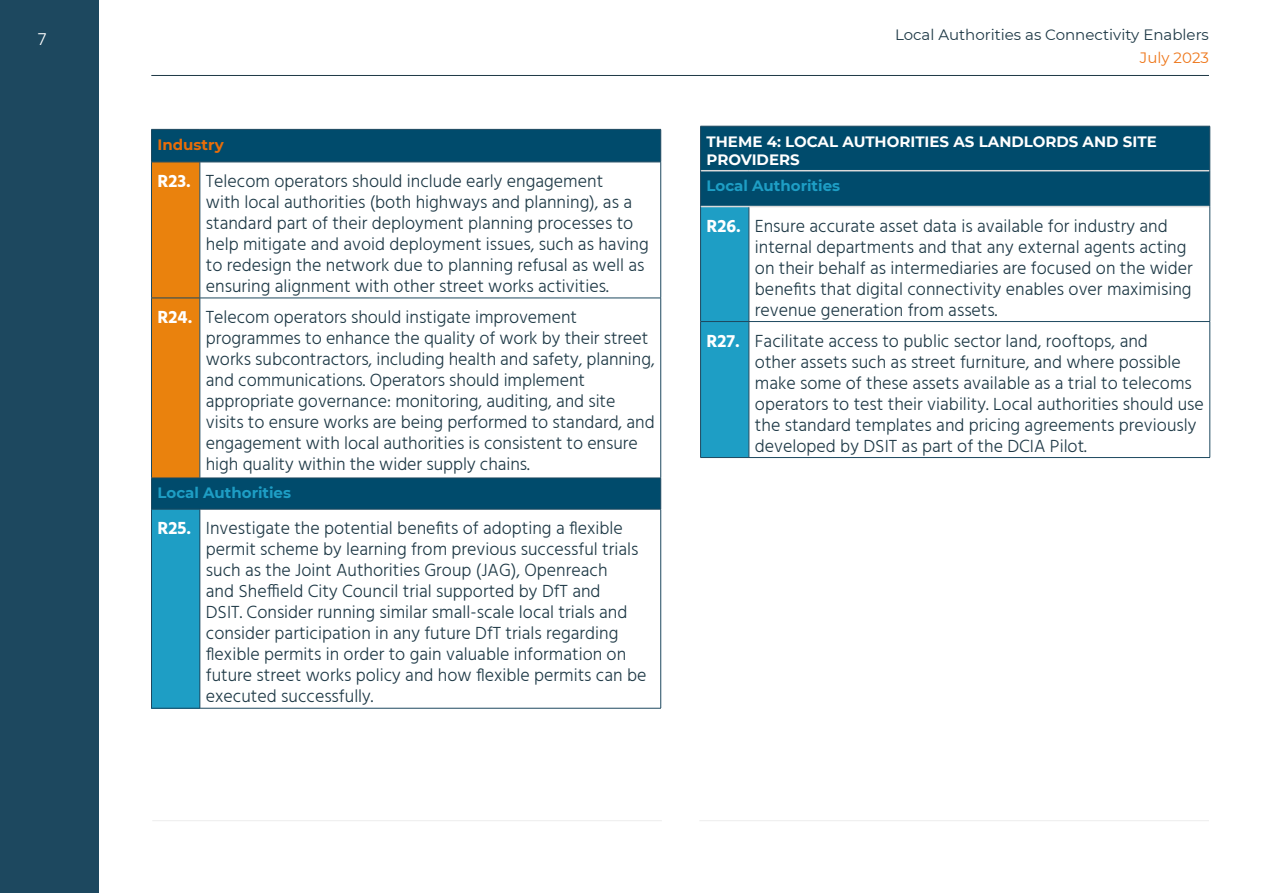
<style>
.page{position:relative;width:1263px;height:893px;background:#fff}
.page>*{position:absolute;margin:0;border:0;box-sizing:border-box;transform-origin:0 0}
.t1{font:300 18px/21px "Hind";color:#1e3946}
.t2{font:300 18px "Hind";color:#fff}
.t3{font:700 15px/18px "Montserrat";color:#fff}
.t4{font:15px "Montserrat";color:#1e3946}
.t5{font:700 15px "Montserrat";color:#1e9ec5}
.t6{font:15px "Montserrat";color:#ee771b}
.t7{font:700 15px "Montserrat";color:#e86d09}
.s1{font-weight:700;color:#fff}
</style>
<div class="page">
<hr style="left:151px;top:75px;width:1058px;height:1px;background:#1e3946">
<div style="left:0;top:0;width:99px;height:893px;background:#1d485f"></div>
<hr style="left:152px;top:820px;width:510px;height:1px;background:#ededed">
<hr style="left:699px;top:820px;width:510px;height:1px;background:#ededed">
<div style="left:152px;top:130px;width:508px;height:379px;background:#004b6c"></div>
<div style="left:152px;top:163px;width:48px;height:315px;background:#ea820d"></div>
<svg style="left:200px;top:163px;width:460px;height:545px"></svg>
<div style="left:151px;top:509px;width:49px;height:199px;background:#1e9ec5"></div>
<hr style="left:151px;top:129px;width:49px;height:1px;background:#1d485f">
<hr style="left:151px;top:130px;width:1px;height:32px;background:#1d485f">
<hr style="left:200px;top:129px;width:461px;height:1px;background:#1d485f">
<hr style="left:660px;top:130px;width:1px;height:32px;background:#1d485f">
<hr style="left:151px;top:162px;width:49px;height:1px;background:#1d485f">
<hr style="left:151px;top:162px;width:1px;height:136px;background:#1d485f">
<hr style="left:200px;top:162px;width:461px;height:1px;background:#1d485f">
<hr style="left:200px;top:162px;width:1px;height:136px;background:#1d485f">
<hr style="left:660px;top:162px;width:1px;height:136px;background:#1d485f">
<hr style="left:151px;top:298px;width:49px;height:1px;background:#1d485f">
<hr style="left:151px;top:298px;width:1px;height:180px;background:#1d485f">
<hr style="left:200px;top:298px;width:461px;height:1px;background:#1d485f">
<hr style="left:200px;top:298px;width:1px;height:180px;background:#1d485f">
<hr style="left:660px;top:298px;width:1px;height:180px;background:#1d485f">
<hr style="left:151px;top:478px;width:49px;height:1px;background:#1d485f">
<hr style="left:151px;top:478px;width:1px;height:31px;background:#1d485f">
<hr style="left:200px;top:478px;width:461px;height:1px;background:#1d485f">
<hr style="left:660px;top:478px;width:1px;height:31px;background:#1d485f">
<hr style="left:151px;top:509px;width:49px;height:1px;background:#1d485f">
<hr style="left:151px;top:509px;width:1px;height:199px;background:#1d485f">
<hr style="left:200px;top:509px;width:461px;height:1px;background:#1d485f">
<hr style="left:200px;top:509px;width:1px;height:199px;background:#1d485f">
<hr style="left:660px;top:509px;width:1px;height:199px;background:#1d485f">
<hr style="left:151px;top:708px;width:49px;height:1px;background:#1d485f">
<hr style="left:200px;top:708px;width:461px;height:1px;background:#1d485f">
<svg style="left:701px;top:127px;width:508px;height:330px;background:#085e80"></svg>
<svg style="left:750px;top:207px;width:459px;height:250px"></svg>
<hr style="left:701px;top:170px;width:48px;height:1px;background:#dadada">
<hr style="left:749px;top:170px;width:460px;height:1px;background:#dadada">
<hr style="left:701px;top:206px;width:48px;height:1px;background:#dadada">
<hr style="left:749px;top:206px;width:460px;height:1px;background:#dadada">
<hr style="left:700px;top:126px;width:49px;height:1px;background:#1d485f">
<hr style="left:700px;top:126px;width:1px;height:45px;background:#1d485f">
<hr style="left:749px;top:126px;width:461px;height:1px;background:#1d485f">
<hr style="left:1209px;top:126px;width:1px;height:45px;background:#1d485f">
<hr style="left:700px;top:171px;width:1px;height:36px;background:#1d485f">
<hr style="left:1209px;top:171px;width:1px;height:36px;background:#1d485f">
<hr style="left:700px;top:207px;width:1px;height:114px;background:#1d485f">
<hr style="left:749px;top:207px;width:1px;height:114px;background:#1d485f">
<hr style="left:1209px;top:207px;width:1px;height:114px;background:#1d485f">
<hr style="left:700px;top:321px;width:49px;height:1px;background:#1d485f">
<hr style="left:700px;top:322px;width:1px;height:135px;background:#1d485f">
<hr style="left:749px;top:321px;width:461px;height:1px;background:#1d485f">
<hr style="left:749px;top:322px;width:1px;height:135px;background:#1d485f">
<hr style="left:1209px;top:322px;width:1px;height:135px;background:#1d485f">
<hr style="left:700px;top:457px;width:49px;height:1px;background:#1d485f">
<hr style="left:749px;top:457px;width:461px;height:1px;background:#1d485f">
<p class="t2" style="left:38px;top:27px;width:9px">7</p>
<p class="t7" style="left:157px;top:134px;width:68px">Industry</p>
<p class="t1" style="left:206px;top:171px;width:444px;text-indent:-48px"><span class="s1">R23.</span> Telecom operators should include early engagement<br>with local authorities (both highways and planning), as a standard part of their deployment planning processes to help mitigate and avoid deployment issues, such as having to redesign the network due to planning refusal as well as ensuring alignment with other street works activities.</p>
<p class="t1" style="left:206px;top:307px;width:450px;text-indent:-48px"><span class="s1">R24.</span> Telecom operators should instigate improvement programmes to enhance the quality of work by their street works subcontractors, including health and safety, planning, and communications. Operators should implement appropriate governance: monitoring, auditing, and site visits to ensure works are being performed to standard, and engagement with local authorities is consistent to ensure high quality within the wider supply chains.</p>
<p class="t5" style="left:157px;top:482px;width:135px">Local Authorities</p>
<p class="t1" style="left:206px;top:519px;width:442px;text-indent:-48px"><span class="s1">R25.</span> Investigate the potential benefits of adopting a flexible permit scheme by learning from previous successful trials such as the Joint Authorities Group (JAG), Openreach<br>and Sheffield City Council trial supported by DfT and<br>DSIT. Consider running similar small-scale local trials and consider participation in any future DfT trials regarding flexible permits in order to gain valuable information on future street works policy and how flexible permits can be executed successfully.</p>
<p class="t4" style="left:895px;top:24px;width:315px">Local Authorities as Connectivity Enablers</p>
<p class="t6" style="left:1140px;top:47px;width:71px">July 2023</p>
<p class="t3" style="left:706px;top:132px;width:452px">THEME 4: LOCAL AUTHORITIES AS LANDLORDS AND SITE<br>PROVIDERS</p>
<p class="t5" style="left:706px;top:175px;width:135px">Local Authorities</p>
<p class="t1" style="left:755px;top:216px;width:439px;text-indent:-48px"><span class="s1">R26.</span> Ensure accurate asset data is available for industry and internal departments and that any external agents acting on their behalf as intermediaries are focused on the wider benefits that digital connectivity enables over maximising revenue generation from assets.</p>
<p class="t1" style="left:755px;top:331px;width:450px;text-indent:-48px"><span class="s1">R27.</span> Facilitate access to public sector land, rooftops, and<br>other assets such as street furniture, and where possible make some of these assets available as a trial to telecoms operators to test their viability. Local authorities should use the standard templates and pricing agreements previously developed by DSIT as part of the DCIA Pilot.</p>
</div>
